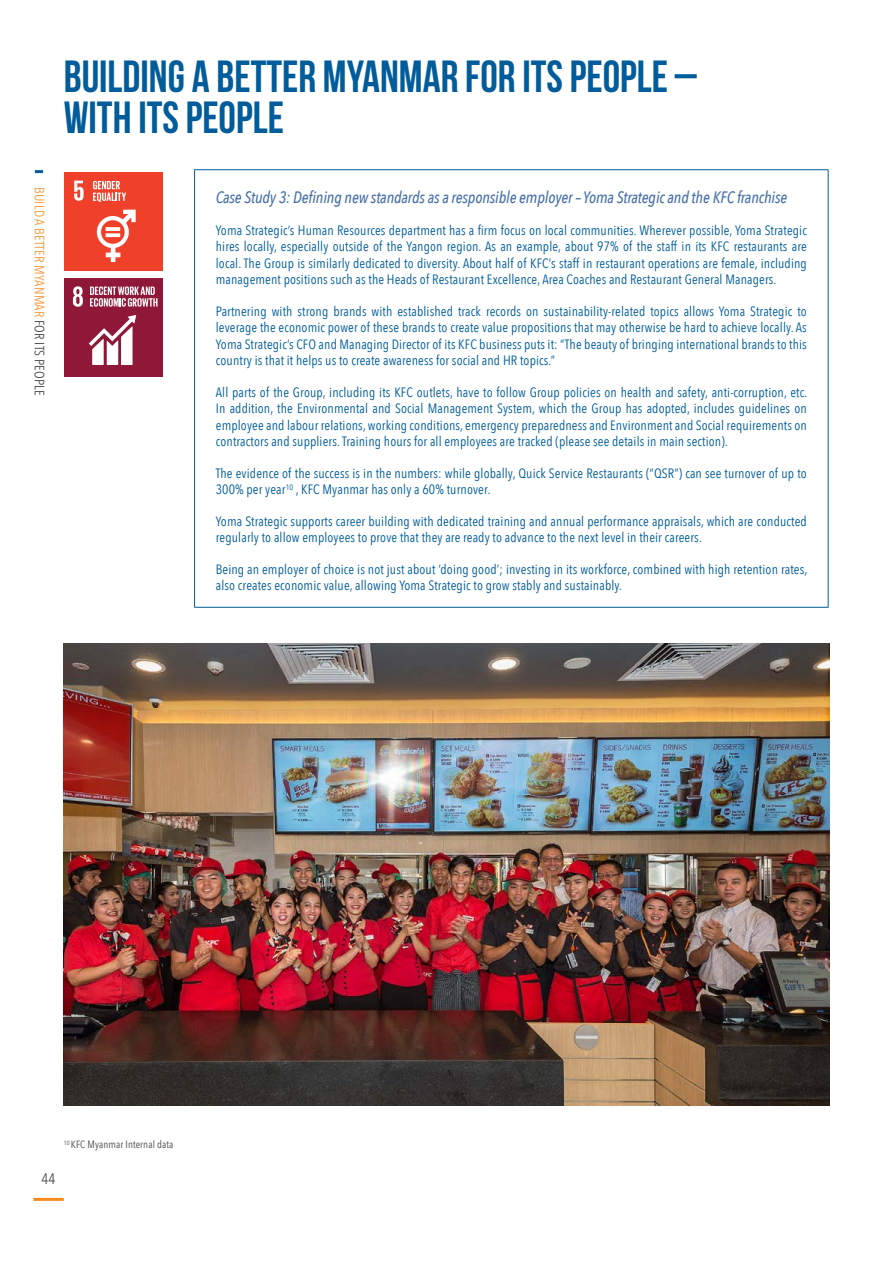
<style>
.page{position:relative;width:893px;height:1263px;background:#fff}
.page>*{position:absolute;margin:0;border:0;box-sizing:border-box;transform-origin:0 0}
.t1{font:45px/40.5px "Bebas Neue";color:#005c9a}
.t2{font:italic 500 16.5px "Avenir Next Condensed";letter-spacing:-.01em;color:#4971a7}
.t3{font:15px "Avenir Next Condensed";color:#4d4d4f}
.t4{font:13.5px/16.5px "Avenir Next Condensed";letter-spacing:.01em;color:#005c9a;text-align:justify}
.t5{font:13.5px "Avenir Next Condensed";letter-spacing:.01em;color:#f89b3f}
.t6{font:10.5px "Avenir Next Condensed";letter-spacing:.01em;color:#4d4d4f}
.s1{color:#4d4d4f}
</style>
<div class="page">
<svg style="left:35px;top:170px;width:8px;height:3px"></svg>
<hr style="left:33px;top:1198px;width:31px;height:3px;background:#f68c1f">
<hr style="left:194px;top:170px;width:1px;height:437px;background:#005c9a">
<hr style="left:194px;top:169px;width:634px;height:1px;background:#005c9a">
<hr style="left:828px;top:170px;width:1px;height:437px;background:#005c9a">
<hr style="left:194px;top:607px;width:634px;height:1px;background:#005c9a">
<div style="left:64px;top:278px;width:98px;height:99px;background:#8f1838"></div>
<svg style="left:89px;top:315px;width:47px;height:50px"></svg>
<svg style="left:73px;top:286px;width:10px;height:21px"></svg>
<svg style="left:90px;top:286px;width:68px;height:21px"></svg>
<div style="left:64px;top:172px;width:98px;height:99px;background:#ef412a"></div>
<svg style="left:97px;top:210px;width:39px;height:52px"></svg>
<svg style="left:106px;top:227px;width:14px;height:4px"></svg>
<svg style="left:106px;top:233px;width:14px;height:4px"></svg>
<svg style="left:74px;top:181px;width:10px;height:20px"></svg>
<svg style="left:93px;top:181px;width:33px;height:21px"></svg>
<img style="left:64px;top:644px;width:765px;height:461px">
<h1 class="t1" style="left:64px;top:56px;width:635px">BUILDING A BETTER MYANMAR FOR ITS PEOPLE –<br>WITH ITS PEOPLE</h1>
<p class="t5" style="left:51px;top:187px;width:210px;rotate:90deg">BUILD A BETTER MYANMAR <span class="s1">FOR ITS PEOPLE</span></p>
<p class="t2" style="left:216px;top:187px;width:573px">Case Study 3: Defining new standards as a responsible employer – Yoma Strategic and the KFC franchise</p>
<p class="t4" style="left:216px;top:221px;width:593px">Yoma Strategic’s Human Resources department has a firm focus on local communities. Wherever possible, Yoma Strategic hires locally, especially outside of the Yangon region. As an example, about 97% of the staff in its KFC restaurants are local. The Group is similarly dedicated to diversity. About half of KFC’s staff in restaurant operations are female, including management positions such as the Heads of Restaurant Excellence, Area Coaches and Restaurant General Managers.</p>
<p class="t4" style="left:216px;top:302px;width:593px">Partnering with strong brands with established track records on sustainability-related topics allows Yoma Strategic to leverage the economic power of these brands to create value propositions that may otherwise be hard to achieve locally. As Yoma Strategic’s CFO and Managing Director of its KFC business puts it: “The beauty of bringing international brands to this country is that it helps us to create awareness for social and HR topics.”</p>
<p class="t4" style="left:216px;top:383px;width:593px">All parts of the Group, including its KFC outlets, have to follow Group policies on health and safety, anti-corruption, etc.<br>In addition, the Environmental and Social Management System, which the Group has adopted, includes guidelines on employee and labour relations, working conditions, emergency preparedness and Environment and Social requirements on contractors and suppliers. Training hours for all employees are tracked (please see details in main section).</p>
<p class="t4" style="left:216px;top:464px;width:592px">The evidence of the success is in the numbers: while globally, Quick Service Restaurants (“QSR”) can see turnover of up to<br>300% per year<sup>10</sup> , KFC Myanmar has only a 60% turnover.</p>
<p class="t4" style="left:216px;top:512px;width:593px">Yoma Strategic supports career building with dedicated training and annual performance appraisals, which are conducted regularly to allow employees to prove that they are ready to advance to the next level in their careers.</p>
<p class="t4" style="left:216px;top:560px;width:593px">Being an employer of choice is not just about ‘doing good’; investing in its workforce, combined with high retention rates, also creates economic value, allowing Yoma Strategic to grow stably and sustainably.</p>
<p class="t6" style="left:64px;top:1135px;width:111px"><sup>10</sup> KFC Myanmar Internal data</p>
<p class="t3" style="left:41px;top:1166px;width:16px">44</p>
</div>
